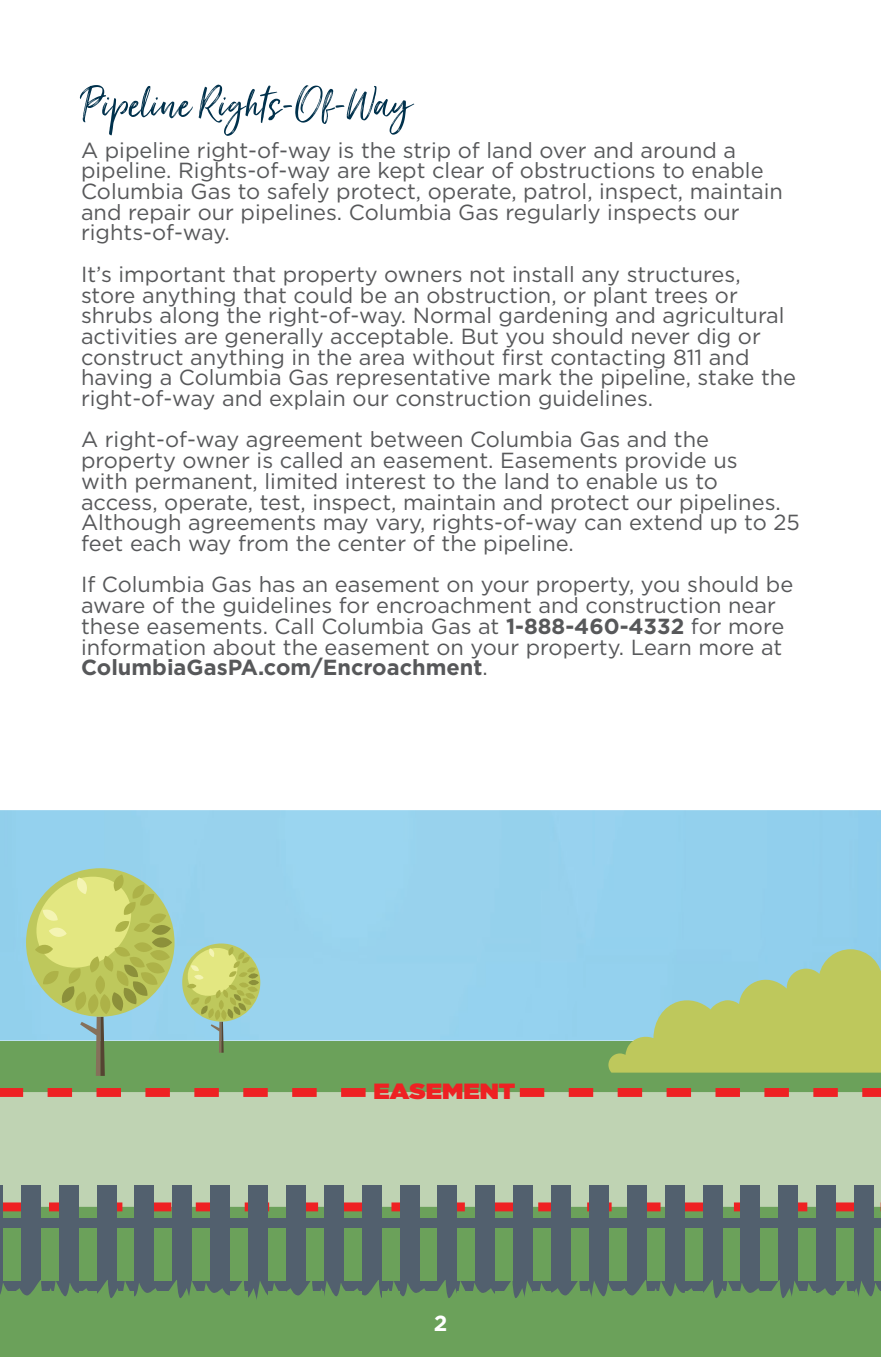
<style>
.page{position:relative;width:881px;height:1357px;background:#fff}
.page>*{position:absolute;margin:0;border:0;box-sizing:border-box;transform-origin:0 0}
.t1{font:54px "Just Lovely";color:#00314c}
.t2{font:900 22.05px "Gotham";color:#ee2123;scale:1.12 1}
.t3{font:21.82px/20.7px "Gotham";color:#57585a}
.t4{font:700 21.82px "Gotham";color:#fff}
.s1{font-weight:700}
</style>
<div class="page">
<div style="left:0;top:1040px;width:881px;height:277px;background:#6ba15a"></div>
<svg style="left:608px;top:949px;width:273px;height:123px;background:#adca8e"></svg>
<svg style="left:30px;top:872px;width:142px;height:204px"></svg>
<svg style="left:184px;top:945px;width:75px;height:108px;background:#adc88c"></svg>
<svg style="left:0;top:1088px;width:881px;height:123px;background:#bec6a8"></svg>
<hr style="left:0;top:1185px;width:3px;height:117px;background:#52606e">
<div style="left:21px;top:1185px;width:19px;height:117px;background:#52606e"></div>
<div style="left:59px;top:1185px;width:19px;height:117px;background:#52606e"></div>
<div style="left:97px;top:1185px;width:19px;height:117px;background:#52606e"></div>
<div style="left:135px;top:1185px;width:19px;height:117px;background:#52606e"></div>
<div style="left:173px;top:1185px;width:19px;height:117px;background:#52606e"></div>
<div style="left:211px;top:1185px;width:19px;height:117px;background:#52606e"></div>
<div style="left:248px;top:1185px;width:20px;height:117px;background:#52606e"></div>
<div style="left:286px;top:1185px;width:20px;height:117px;background:#52606e"></div>
<div style="left:324px;top:1185px;width:19px;height:117px;background:#52606e"></div>
<div style="left:362px;top:1185px;width:19px;height:117px;background:#52606e"></div>
<div style="left:400px;top:1185px;width:19px;height:117px;background:#52606e"></div>
<div style="left:438px;top:1185px;width:19px;height:117px;background:#52606e"></div>
<div style="left:476px;top:1185px;width:19px;height:117px;background:#52606e"></div>
<div style="left:514px;top:1185px;width:19px;height:117px;background:#52606e"></div>
<div style="left:551px;top:1185px;width:20px;height:117px;background:#52606e"></div>
<div style="left:589px;top:1185px;width:19px;height:117px;background:#52606e"></div>
<div style="left:627px;top:1185px;width:19px;height:117px;background:#52606e"></div>
<div style="left:665px;top:1185px;width:19px;height:117px;background:#52606e"></div>
<div style="left:703px;top:1185px;width:19px;height:117px;background:#52606e"></div>
<div style="left:741px;top:1185px;width:19px;height:117px;background:#52606e"></div>
<div style="left:779px;top:1185px;width:19px;height:117px;background:#52606e"></div>
<div style="left:817px;top:1185px;width:19px;height:117px;background:#52606e"></div>
<div style="left:854px;top:1185px;width:20px;height:117px;background:#52606e"></div>
<div style="left:0;top:1219px;width:881px;height:9px;background:#52606e"></div>
<svg style="left:0;top:1276px;width:881px;height:26px"></svg>
<div style="left:0;top:1304px;width:881px;height:53px;background:#6ba15a"></div>
<p class="t1" style="left:81px;top:71px;width:331px">Pipeline Rights-Of-Way</p>
<p class="t3" style="left:81px;top:139px;width:703px">A pipeline right-of-way is the strip of land over and around a pipeline. Rights-of-way are kept clear of obstructions to enable Columbia Gas to safely protect, operate, patrol, inspect, maintain and repair our pipelines. Columbia Gas regularly inspects our rights-of-way.</p>
<p class="t3" style="left:81px;top:263px;width:717px">It’s important that property owners not install any structures, store anything that could be an obstruction, or plant trees or shrubs along the right-of-way. Normal gardening and agricultural activities are generally acceptable. But you should never dig or construct anything in the area without first contacting 811 and having a Columbia Gas representative mark the pipeline, stake the right-of-way and explain our construction guidelines.</p>
<p class="t3" style="left:81px;top:429px;width:720px">A right-of-way agreement between Columbia Gas and the property owner is called an easement. Easements provide us<br>with permanent, limited interest to the land to enable us to access, operate, test, inspect, maintain and protect our pipelines.<br>Although agreements may vary, rights-of-way can extend up to 25 feet each way from the center of the pipeline.</p>
<p class="t3" style="left:81px;top:574px;width:714px">If Columbia Gas has an easement on your property, you should be aware of the guidelines for encroachment and construction near these easements. Call Columbia Gas at <span class="s1">1-888-460-4332</span> for more information about the easement on your property. Learn more at <span class="s1">ColumbiaGasPA.com/Encroachment</span>.</p>
<p class="t2" style="left:374px;top:1075px;width:128px">EASEMENT</p>
<p class="t4" style="left:434px;top:1309px;width:15px">2</p>
</div>
